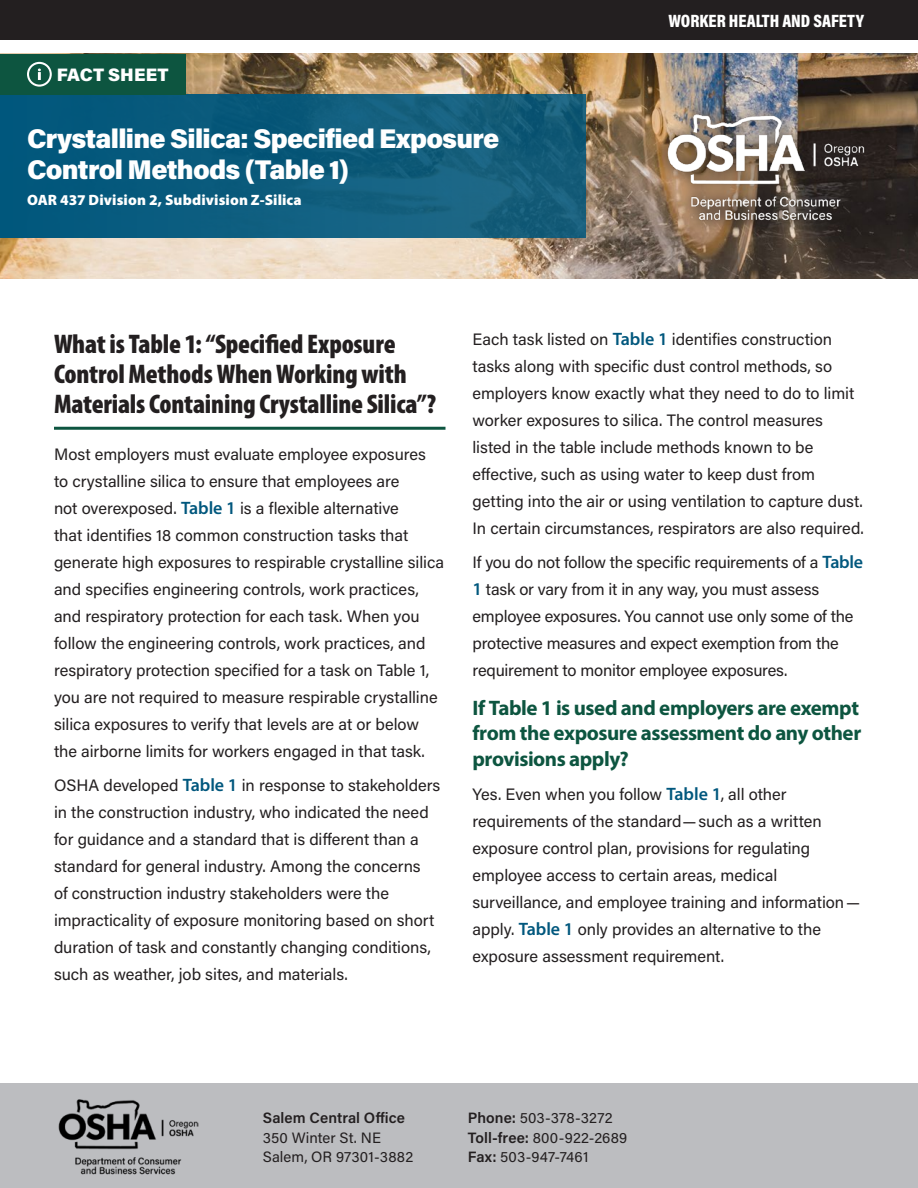
<style>
.page{position:relative;width:918px;height:1188px;background:#fff}
.page>*{position:absolute;margin:0;border:0;box-sizing:border-box;transform-origin:0 0}
.Heading_-_Main{font:900 condensed 27px/30px "Myriad Pro";letter-spacing:-.005em;color:#231f20}
.Fact_Sheet_Title{font:900 27px/31.5px "Acumin Pro";letter-spacing:-.03em;color:#fff}
.Heading_-_Green_Bold{font:700 21px/25.5px "Myriad Pro";letter-spacing:-.02em;color:#0d5540;text-align:justify}
.t1{font:900 18px "Acumin Pro Cond";color:#fff}
.t2{font:900 18px "Acumin Pro";letter-spacing:.005em;color:#fff}
.Body{font:16.5px/27px "Acumin Pro";letter-spacing:-.005em;color:#231f20}
.Footer_-_Body{font:15px "Acumin Pro";letter-spacing:.01em;color:#231f20}
.Division_Info{font:900 15px "Myriad Pro";letter-spacing:.005em;color:#fff}
.Footer_-_Body-2{font:600 15px "Acumin Pro";letter-spacing:.005em;color:#231f20}
.s1{font-family:"Myriad Pro";font-weight:600;font-size:18px;color:#00577d}
.s2{font-weight:600}
</style>
<div class="page">
<img style="left:0;top:54px;width:918px;height:225px">
<div style="left:0;top:94px;width:586px;height:144px;background:linear-gradient(to right,#01587d,#1a607c)"></div>
<hr style="left:54px;top:427px;width:392px;height:3px;background:#0d5540">
<div style="left:0;top:0;width:918px;height:40px;background:#231f20"></div>
<div style="left:0;top:54px;width:186px;height:40px;background:#0d5540"></div>
<svg style="left:27px;top:62px;width:25px;height:25px"></svg>
<div style="left:0;top:1084px;width:918px;height:104px;background:#bcbdc0"></div>
<div style="left:653px;top:100px;width:225px;height:134px;background:#231f20;opacity:.75"></div>
<img style="left:666px;top:112px;width:199px;height:109px">
<img style="left:58px;top:1099px;width:140px;height:76px">
<p class="t2" style="left:57px;top:62px;width:113px">FACT SHEET</p>
<p class="Fact_Sheet_Title" style="left:27px;top:121px;width:474px">Crystalline Silica: Specified Exposure<br>Control Methods (Table 1)</p>
<p class="Division_Info" style="left:27px;top:190px;width:276px">OAR 437 Division 2, Subdivision Z-Silica</p>
<p class="t1" style="left:668px;top:9px;width:197px">WORKER HEALTH AND SAFETY</p>
<p class="Heading_-_Main" style="left:54px;top:328px;width:384px">What is Table 1: “Specified Exposure<br>Control Methods When Working with<br>Materials Containing Crystalline Silica”?</p>
<p class="Body" style="left:54px;top:441px;width:392px">Most employers must evaluate employee exposures to crystalline silica to ensure that employees are<br>not overexposed. <span class="s1">Table 1</span> is a flexible alternative<br>that identifies 18 common construction tasks that generate high exposures to respirable crystalline silica and specifies engineering controls, work practices, and respiratory protection for each task. When you follow the engineering controls, work practices, and respiratory protection specified for a task on Table 1, you are not required to measure respirable crystalline silica exposures to verify that levels are at or below the airborne limits for workers engaged in that task.</p>
<p class="Body" style="left:54px;top:771px;width:388px">OSHA developed <span class="s1">Table 1</span> in response to stakeholders in the construction industry, who indicated the need for guidance and a standard that is different than a standard for general industry. Among the concerns<br>of construction industry stakeholders were the impracticality of exposure monitoring based on short duration of task and constantly changing conditions, such as weather, job sites, and materials.</p>
<p class="Body" style="left:472px;top:325px;width:393px">Each task listed on <span class="s1">Table 1</span> identifies construction tasks along with specific dust control methods, so employers know exactly what they need to do to limit worker exposures to silica. The control measures listed in the table include methods known to be effective, such as using water to keep dust from getting into the air or using ventilation to capture dust.<br>In certain circumstances, respirators are also required.</p>
<p class="Body" style="left:472px;top:548px;width:392px">If you do not follow the specific requirements of a <span class="s1">Table 1</span> task or vary from it in any way, you must assess employee exposures. You cannot use only some of the protective measures and expect exemption from the requirement to monitor employee exposures.</p>
<p class="Heading_-_Green_Bold" style="left:472px;top:694px;width:390px">If Table 1 is used and employers are exempt from the exposure assessment do any other provisions apply?</p>
<p class="Body" style="left:472px;top:780px;width:389px">Yes. Even when you follow <span class="s1">Table 1</span>, all other requirements of the standard— such as a written exposure control plan, provisions for regulating employee access to certain areas, medical surveillance, and employee training and information— apply. <span class="s1">Table 1</span> only provides an alternative to the exposure assessment requirement.</p>
<p class="Footer_-_Body-2" style="left:263px;top:1108px;width:144px">Salem Central Office</p>
<p class="Footer_-_Body" style="left:263px;top:1127px;width:120px">350 Winter St. NE</p>
<p class="Footer_-_Body" style="left:263px;top:1147px;width:152px">Salem, OR 97301-3882</p>
<p class="Footer_-_Body" style="left:468px;top:1108px;width:146px"><span class="s2">Phone:</span> 503-378-3272</p>
<p class="Footer_-_Body" style="left:468px;top:1127px;width:161px"><span class="s2">Toll-free:</span> 800-922-2689</p>
<p class="Footer_-_Body" style="left:468px;top:1147px;width:122px"><span class="s2">Fax:</span> 503-947-7461</p>
</div>
